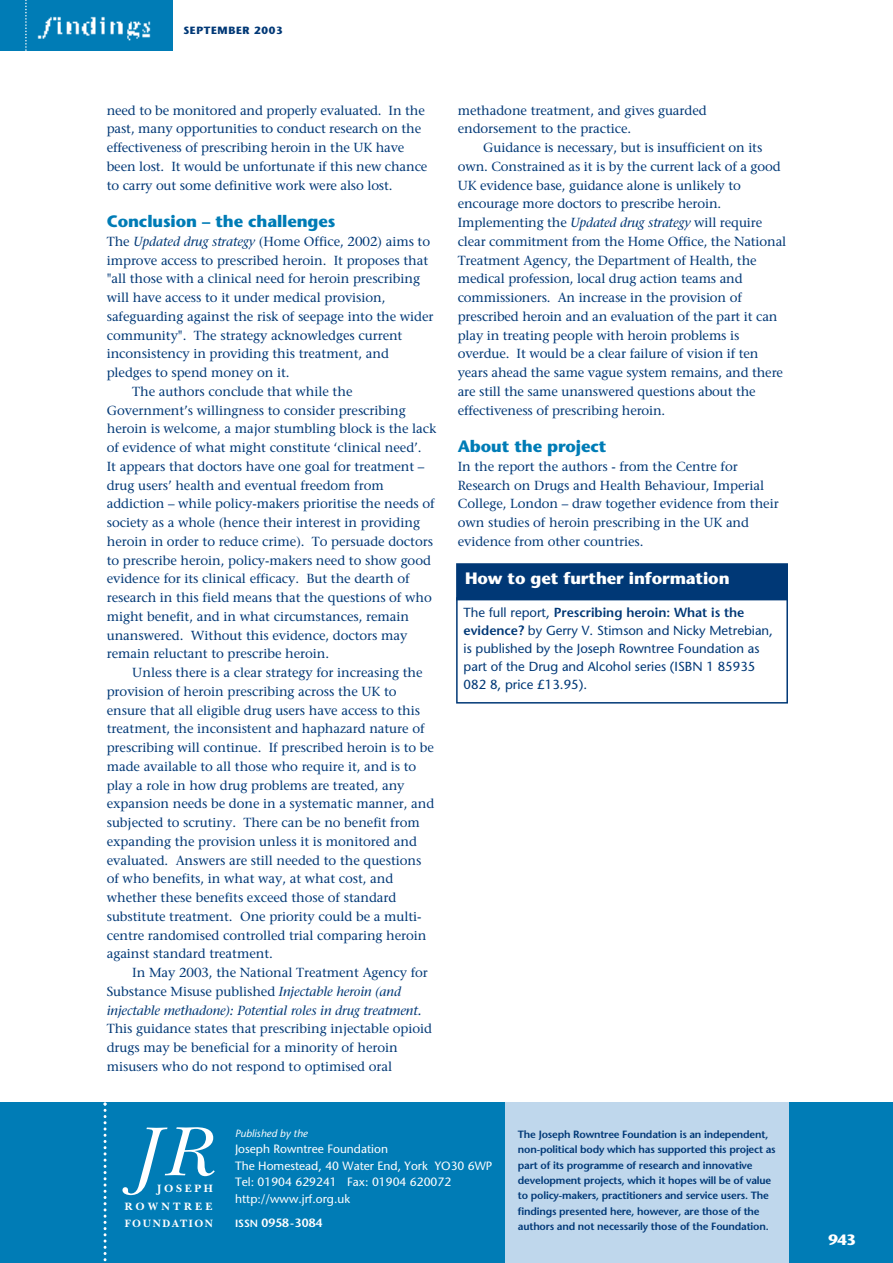
<style>
.page{position:relative;width:893px;height:1263px;background:#fff}
.page>*{position:absolute;margin:0;border:0;box-sizing:border-box;transform-origin:0 0}
.t1{font:700 16.5px "Stone Sans";letter-spacing:-.005em;color:#007cb6}
.t2{font:700 16.5px "Stone Sans";letter-spacing:-.005em;color:#fff}
.t3{font:700 15px "Stone Sans";color:#fff}
.t4{font:13.2px/18.8px "Stone Serif";letter-spacing:-.005em;color:#003876}
.t5{font:13.2px/18px "Stone Sans";color:#003876}
.t6{font:italic 13.2px "Stone Serif";letter-spacing:-.005em;color:#003876}
.t7{font:12px/16.5px "Stone Sans";color:#fff}
.t8{font:600 12px "Stone Sans";color:#fff}
.t9{font:700 11.1px/17.5px "New Baskerville";letter-spacing:.24em;color:#fff;text-align:justify}
.t10{font:600 10.5px/15.5px "Stone Sans";letter-spacing:-.015em;color:#003876}
.t11{font:italic 10.5px "Stone Sans";color:#fff}
.t12{font:700 10.5px "Stone Sans";letter-spacing:.065em;color:#003876}
.s1{font-style:italic}
.s2{font-weight:600}
.s3{font-size:10.5px}
</style>
<div class="page">
<div style="left:0;top:1102px;width:892px;height:161px;background:#007cb6"></div>
<svg style="left:122px;top:1127px;width:93px;height:68px"></svg>
<div style="left:506px;top:1102px;width:283px;height:161px;background:#bfd7ec"></div>
<svg style="left:104px;top:1102px;width:2px;height:161px"></svg>
<div style="left:0;top:0;width:173px;height:50px;background:#007cb6"></div>
<img style="left:37px;top:16px;width:114px;height:25px">
<svg style="left:25px;top:0;width:2px;height:51px"></svg>
<div style="left:456px;top:597px;width:332px;height:107px;border:2px solid #003876"></div>
<div style="left:457px;top:564px;width:330px;height:36px;background:#003876"></div>
<div style="left:456px;top:563px;width:332px;height:37px;border:2px solid #003876"></div>
<p class="t12" style="left:183px;top:27px;width:101px">SEPTEMBER 2003</p>
<p class="t4" style="left:107px;top:102px;width:322px">need to be monitored and properly evaluated. In the past, many opportunities to conduct research on the effectiveness of prescribing heroin in the UK have been lost. It would be unfortunate if this new chance to carry out some definitive work were also lost.</p>
<p class="t1" style="left:107px;top:215px;width:230px">Conclusion – the challenges</p>
<p class="t4" style="left:107px;top:233px;width:325px">The <span class="s1">Updated drug strategy</span> (Home Office, 2002) aims to</p>
<p class="t4" style="left:107px;top:252px;width:323px">improve access to prescribed heroin. It proposes that</p>
<p class="t4" style="left:107px;top:271px;width:315px">"all those with a clinical need for heroin prescribing</p>
<p class="t4" style="left:107px;top:290px;width:280px">will have access to it under medical provision,</p>
<p class="t4" style="left:107px;top:308px;width:328px">safeguarding against the risk of seepage into the wider</p>
<p class="t4" style="left:107px;top:327px;width:297px">community". The strategy acknowledges current</p>
<p class="t4" style="left:107px;top:346px;width:284px">inconsistency in providing this treatment, and</p>
<p class="t4" style="left:107px;top:365px;width:184px">pledges to spend money on it.</p>
<p class="t4" style="left:132px;top:383px;width:222px">The authors conclude that while the</p>
<p class="t4" style="left:107px;top:402px;width:300px">Government’s willingness to consider prescribing</p>
<p class="t4" style="left:107px;top:421px;width:331px">heroin is welcome, a major stumbling block is the lack</p>
<p class="t4" style="left:107px;top:440px;width:316px">of evidence of what might constitute ‘clinical need’.</p>
<p class="t4" style="left:107px;top:458px;width:319px">It appears that doctors have one goal for treatment –</p>
<p class="t4" style="left:107px;top:477px;width:278px">drug users’ health and eventual freedom from</p>
<p class="t4" style="left:107px;top:496px;width:329px">addiction – while policy-makers prioritise the needs of</p>
<p class="t4" style="left:107px;top:515px;width:315px">society as a whole (hence their interest in providing</p>
<p class="t4" style="left:107px;top:533px;width:328px">heroin in order to reduce crime). To persuade doctors</p>
<p class="t4" style="left:107px;top:552px;width:326px">to prescribe heroin, policy-makers need to show good</p>
<p class="t4" style="left:107px;top:571px;width:304px">evidence for its clinical efficacy. But the dearth of</p>
<p class="t4" style="left:107px;top:590px;width:326px">research in this field means that the questions of who</p>
<p class="t4" style="left:107px;top:608px;width:304px">might benefit, and in what circumstances, remain</p>
<p class="t4" style="left:107px;top:627px;width:302px">unanswered. Without this evidence, doctors may</p>
<p class="t4" style="left:107px;top:646px;width:224px">remain reluctant to prescribe heroin.</p>
<p class="t4" style="left:132px;top:665px;width:292px">Unless there is a clear strategy for increasing the</p>
<p class="t4" style="left:107px;top:683px;width:291px">provision of heroin prescribing across the UK to</p>
<p class="t4" style="left:107px;top:702px;width:315px">ensure that all eligible drug users have access to this</p>
<p class="t4" style="left:107px;top:721px;width:319px">treatment, the inconsistent and haphazard nature of</p>
<p class="t4" style="left:107px;top:740px;width:329px">prescribing will continue. If prescribed heroin is to be</p>
<p class="t4" style="left:107px;top:758px;width:311px">made available to all those who require it, and is to</p>
<p class="t4" style="left:107px;top:777px;width:299px">play a role in how drug problems are treated, any</p>
<p class="t4" style="left:107px;top:796px;width:329px">expansion needs be done in a systematic manner, and</p>
<p class="t4" style="left:107px;top:815px;width:314px">subjected to scrutiny. There can be no benefit from</p>
<p class="t4" style="left:107px;top:833px;width:312px">expanding the provision unless it is monitored and</p>
<p class="t4" style="left:107px;top:852px;width:316px">evaluated. Answers are still needed to the questions</p>
<p class="t4" style="left:107px;top:871px;width:288px">of who benefits, in what way, at what cost, and</p>
<p class="t4" style="left:107px;top:890px;width:291px">whether these benefits exceed those of standard</p>
<p class="t4" style="left:107px;top:908px;width:316px">substitute treatment. One priority could be a multi-</p>
<p class="t4" style="left:107px;top:927px;width:321px">centre randomised controlled trial comparing heroin</p>
<p class="t4" style="left:107px;top:946px;width:168px">against standard treatment.</p>
<p class="t4" style="left:132px;top:965px;width:297px">In May 2003, the National Treatment Agency for</p>
<p class="t4" style="left:107px;top:983px;width:296px">Substance Misuse published <span class="s1">Injectable heroin (and</span></p>
<p class="t6" style="left:107px;top:1005px;width:316px">injectable methadone): Potential roles in drug treatment.</p>
<p class="t4" style="left:107px;top:1021px;width:327px">This guidance states that prescribing injectable opioid drugs may be beneficial for a minority of heroin misusers who do not respond to optimised oral</p>
<p class="t4" style="left:458px;top:102px;width:250px">methadone treatment, and gives guarded endorsement to the practice.</p>
<p class="t4" style="left:458px;top:140px;width:330px;text-indent:26px">Guidance is necessary, but is insufficient on its own. Constrained as it is by the current lack of a good UK evidence base, guidance alone is unlikely to encourage more doctors to prescribe heroin.<br>Implementing the <span class="s1">Updated drug strategy</span> will require clear commitment from the Home Office, the National Treatment Agency, the Department of Health, the medical profession, local drug action teams and commissioners. An increase in the provision of prescribed heroin and an evaluation of the part it can play in treating people with heroin problems is overdue. It would be a clear failure of vision if ten years ahead the same vague system remains, and there are still the same unanswered questions about the effectiveness of prescribing heroin.</p>
<p class="t1" style="left:458px;top:440px;width:150px">About the project</p>
<p class="t4" style="left:458px;top:458px;width:322px">In the report the authors - from the Centre for Research on Drugs and Health Behaviour, Imperial College, London – draw together evidence from their own studies of heroin prescribing in the UK and evidence from other countries.</p>
<p class="t2" style="left:465px;top:572px;width:266px">How to get further information</p>
<p class="t5" style="left:463px;top:605px;width:311px">The full report, <span class="s2">Prescribing heroin: What is the evidence?</span> by Gerry V. Stimson and Nicky Metrebian, is published by the Joseph Rowntree Foundation as part of the Drug and Alcohol series (ISBN 1 85935<br>082 8, price £13.95).</p>
<p class="t9" style="left:125px;top:1181px;width:90px;text-indent:32px">JOSEPH ROWNTREE FOUNDATION</p>
<p class="t11" style="left:235px;top:1129px;width:74px">Published by the</p>
<p class="t7" style="left:235px;top:1142px;width:259px">Joseph Rowntree Foundation<br>The Homestead, 40 Water End, York YO30 6WP<br>Tel: 01904 629241 Fax: 01904 620072 http://www.jrf.org.uk</p>
<p class="t8" style="left:235px;top:1218px;width:89px"><span class="s3">ISSN</span> 0958-3084</p>
<p class="t10" style="left:518px;top:1127px;width:259px">The Joseph Rowntree Foundation is an independent, non-political body which has supported this project as part of its programme of research and innovative development projects, which it hopes will be of value to policy-makers, practitioners and service users. The findings presented here, however, are those of the authors and not necessarily those of the Foundation.</p>
<p class="t3" style="left:828px;top:1234px;width:29px">943</p>
</div>
